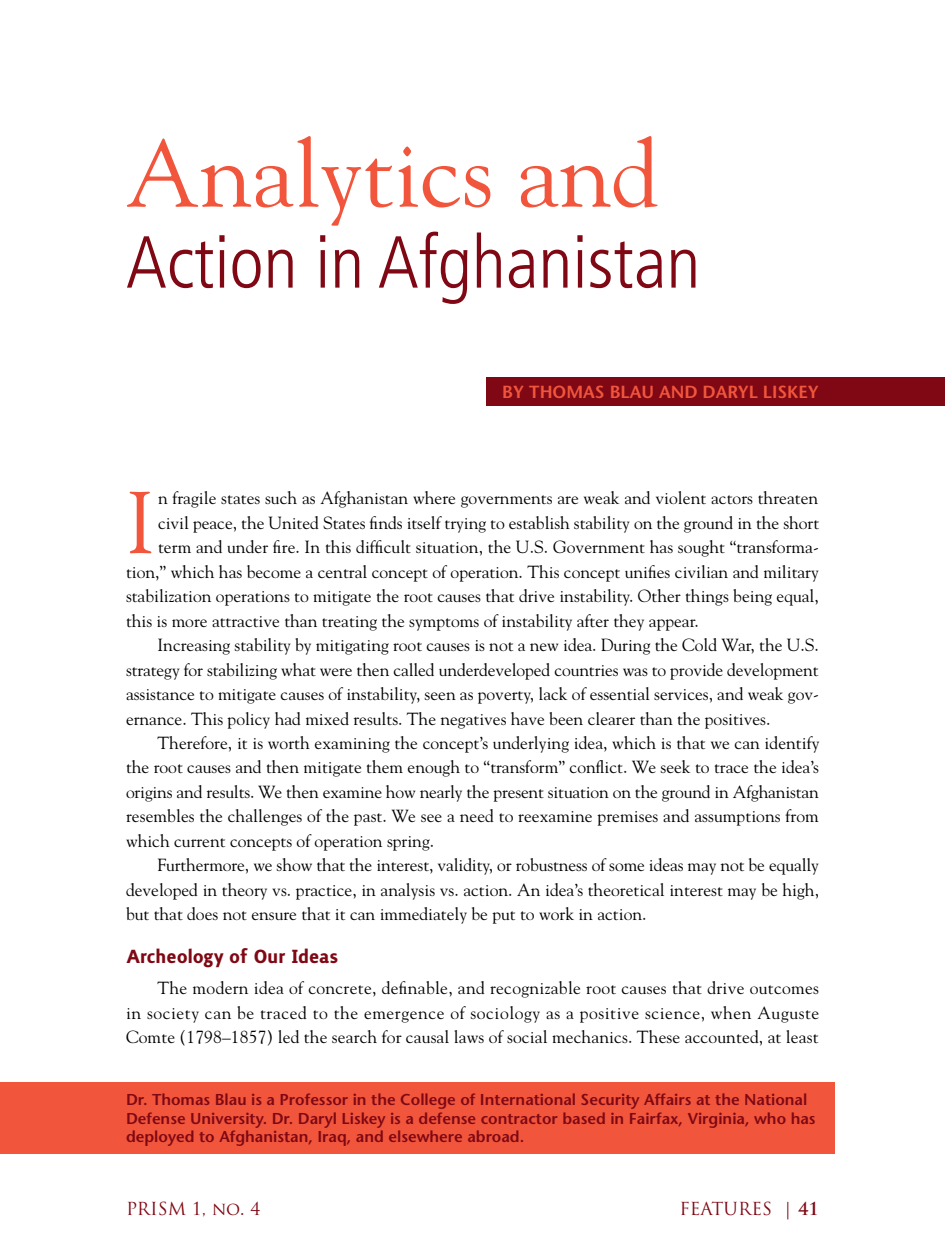
<style>
.page{position:relative;width:945px;height:1260px;background:#fff}
.page>*{position:absolute;margin:0;border:0;box-sizing:border-box;transform-origin:0 0}
.t1{font:94.5px "Goudy Std";color:#f1563c}
.t2{font:87.15px "Goudy Std";color:#f1563c}
.t3{font:300 condensed 73.5px "Frutiger LT Std";color:#7f0814}
.t4{font:700 24.5px "Surface";color:#7f0814}
.t5{font:17.5px/24.5px "Goudy Std";color:#000;text-align:justify}
.t6{font:600 17.5px "Stone Sans Std";color:#f1563c}
.t7{font:17.5px "Trajan Pro";color:#7f0814}
.t8{font:600 15.75px/18.4px "Stone Sans Std";color:#7f0814}
.s1{font-weight:700}
</style>
<div class="page">
<div style="left:487px;top:377px;width:458px;height:29px;background:#7f0814"></div>
<div style="left:0;top:1082px;width:835px;height:71px;background:#f1563c"></div>
<h1 class="t1" style="left:126px;top:115px;width:534px">Analytics and</h1>
<h3 class="t3" style="left:126px;top:221px;width:576px">Action in Afghanistan</h3>
<p class="t6" style="left:502px;top:381px;width:78px">By Thomas</p>
<p class="t6" style="left:610px;top:381px;width:23px">Blau</p>
<p class="t6" style="left:659px;top:381px;width:123px">and Daryl Liske</p>
<p class="t6" style="left:808px;top:381px;width:13px">y</p>
<h2 class="t2" style="left:126px;top:469px;width:31px">I</h2>
<p class="t5" style="left:158px;top:485px;width:662px">n fragile states such as Afghanistan where governments are weak and violent actors threaten</p>
<p class="t5" style="left:158px;top:510px;width:663px">civil peace, the United States finds itself trying to establish stability on the ground in the short</p>
<p class="t5" style="left:158px;top:534px;width:662px">term and under fire. In this difficult situation, the U.S. Government has sought “transforma-</p>
<p class="t5" style="left:126px;top:559px;width:694px">tion,” which has become a central concept of operation. This concept unifies civilian and military</p>
<p class="t5" style="left:126px;top:583px;width:694px">stabilization operations to mitigate the root causes that drive instability. Other things being equal,</p>
<p class="t5" style="left:126px;top:608px;width:574px">this is more attractive than treating the symptoms of instability after they appear.</p>
<p class="t5" style="left:158px;top:632px;width:663px">Increasing stability by mitigating root causes is not a new idea. During the Cold War, the U.S.</p>
<p class="t5" style="left:126px;top:657px;width:694px">strategy for stabilizing what were then called underdeveloped countries was to provide development</p>
<p class="t5" style="left:126px;top:681px;width:695px">assistance to mitigate causes of instability, seen as poverty, lack of essential services, and weak gov-</p>
<p class="t5" style="left:126px;top:706px;width:646px">ernance. This policy had mixed results. The negatives have been clearer than the positives.</p>
<p class="t5" style="left:158px;top:730px;width:663px">Therefore, it is worth examining the concept’s underlying idea, which is that we can identify</p>
<p class="t5" style="left:126px;top:755px;width:695px">the root causes and then mitigate them enough to “transform” conflict. We seek to trace the idea’s</p>
<p class="t5" style="left:126px;top:779px;width:694px">origins and results. We then examine how nearly the present situation on the ground in Afghanistan</p>
<p class="t5" style="left:126px;top:804px;width:694px">resembles the challenges of the past. We see a need to reexamine premises and assumptions from</p>
<p class="t5" style="left:126px;top:828px;width:310px">which current concepts of operation spring.</p>
<p class="t5" style="left:158px;top:853px;width:663px">Furthermore, we show that the interest, validity, or robustness of some ideas may not be equally</p>
<p class="t5" style="left:126px;top:877px;width:695px">developed in theory vs. practice, in analysis vs. action. An idea’s theoretical interest may be high,</p>
<p class="t5" style="left:126px;top:902px;width:522px">but that does not ensure that it can immediately be put to work in action.</p>
<h3 class="t4" style="left:126px;top:945px;width:214px">Archeology of Our Ideas</h3>
<p class="t5" style="left:126px;top:975px;width:695px;text-indent:32px">The modern idea of concrete, definable, and recognizable root causes that drive outcomes in society can be traced to the emergence of sociology as a positive science, when Auguste Comte (1798–1857) led the search for causal laws of social mechanics. These accounted, at least</p>
<p class="t8" style="left:126px;top:1090px;width:691px">Dr. Thomas Blau is a Professor in the College of International Security Affairs at the N ational<br>Defense University. Dr. Daryl Liskey is a defense contractor based in Fairfax, Virginia, who has deployed to Afghanistan, Iraq, and elsewhere abroad.</p>
<p class="t7" style="left:126px;top:1197px;width:136px">PRISM 1, NO. 4</p>
<p class="t7" style="left:679px;top:1197px;width:141px">FEATURES | <span class="s1">41</span></p>
</div>
